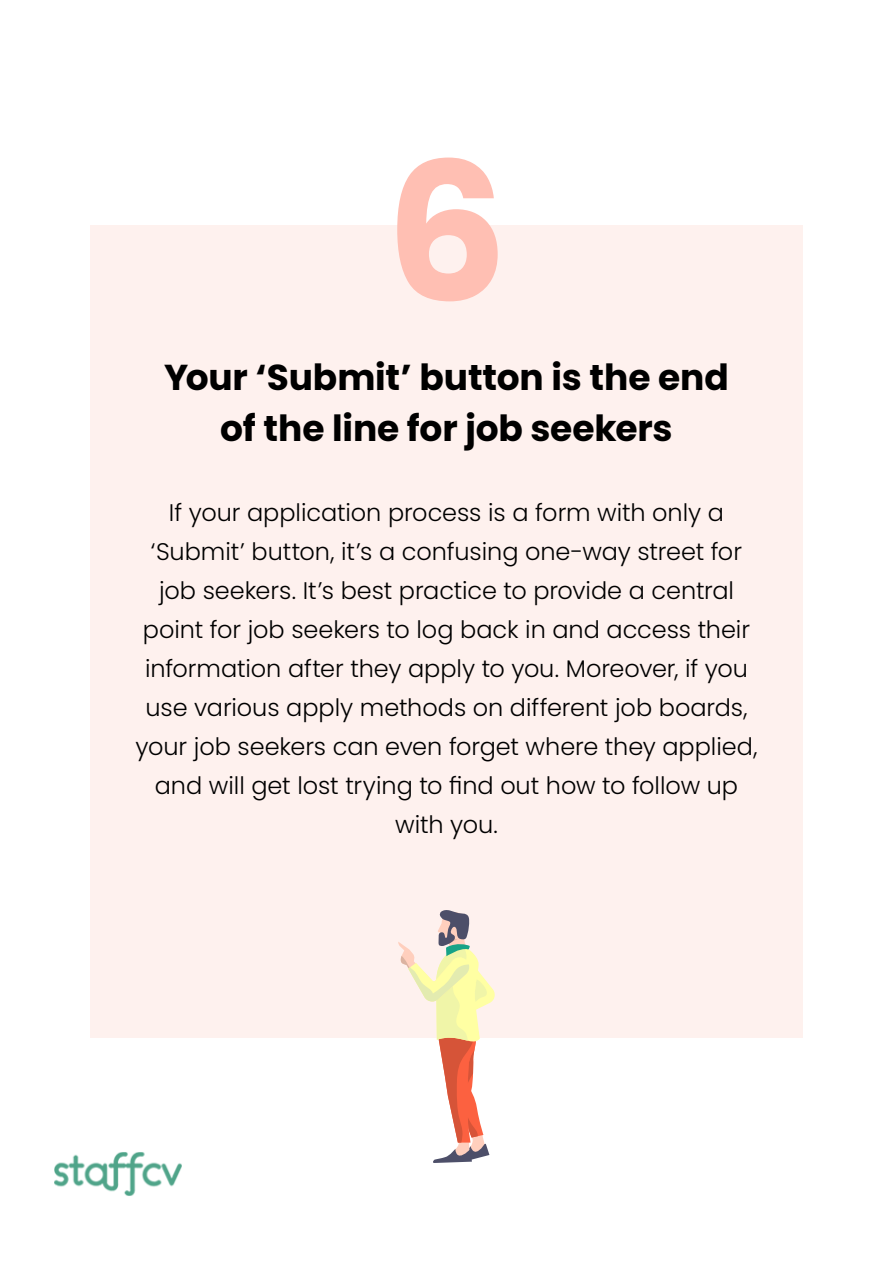
<style>
.page{position:relative;width:893px;height:1263px;background:#fff}
.page>*{position:absolute;margin:0;border:0;box-sizing:border-box;transform-origin:0 0}
.t1{font:700 192px "Poppins";color:#ffbfb3}
.t2{font:700 36px/51px "Poppins";letter-spacing:-.005em;color:#000;text-align:center}
.t3{font:300 24px/39px "Poppins";letter-spacing:-.005em;color:#000;text-align:center}
</style>
<div class="page">
<div style="left:90px;top:225px;width:713px;height:813px;background:#fef1ee"></div>
<img style="left:54px;top:1152px;width:128px;height:44px">
<svg style="left:398px;top:910px;width:97px;height:253px"></svg>
<h1 class="t1" style="left:385px;top:122px;width:124px">6</h1>
<h2 class="t2" style="left:164px;top:352px;width:566px">Your ‘Submit’ button is the end of the line for job seekers</h2>
<p class="t3" style="left:136px;top:493px;width:623px">If your application process is a form with only a ‘Submit’ button, it’s a confusing one-way street for job seekers. It’s best practice to provide a central point for job seekers to log back in and access their information after they apply to you. Moreover, if you use various apply methods on different job boards, your job seekers can even forget where they applied, and will get lost trying to find out how to follow up with you.</p>
</div>
